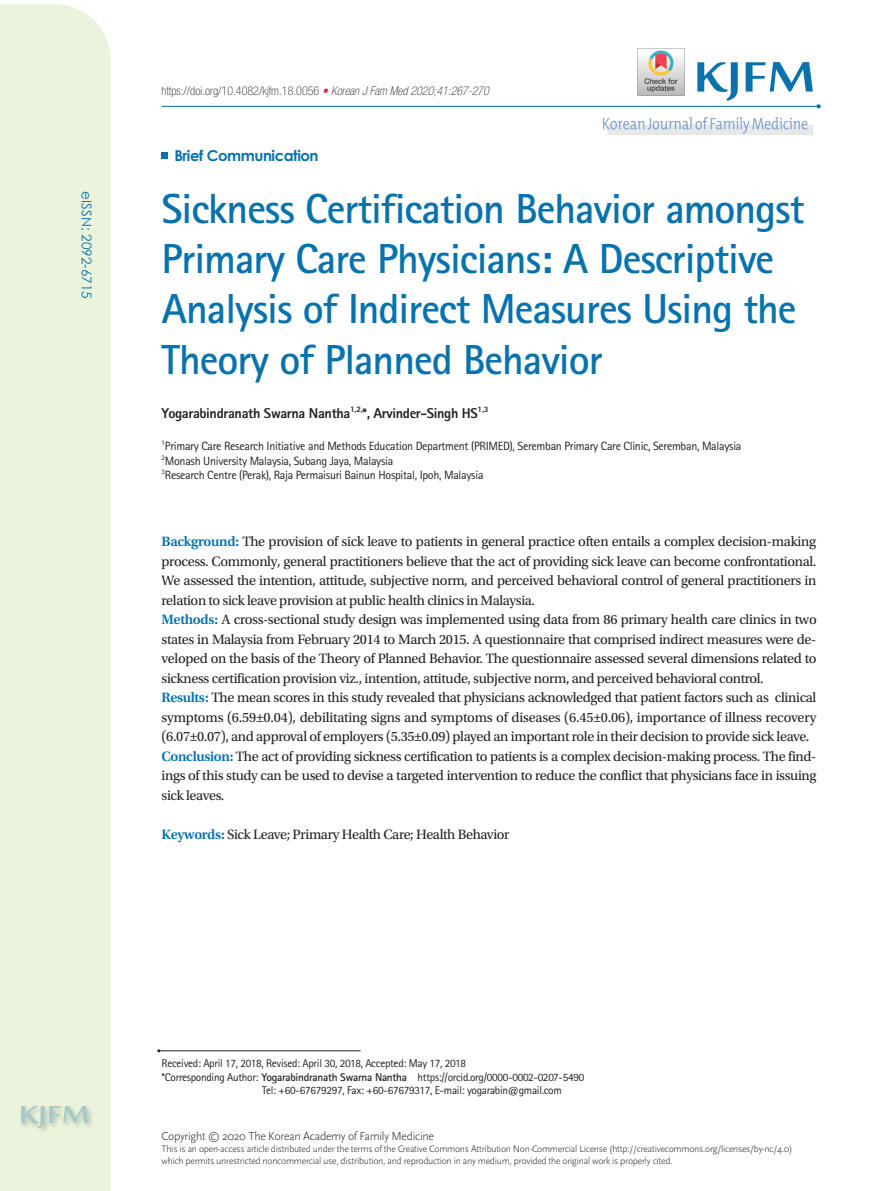
<style>
.page{position:relative;width:893px;height:1191px;background:#fff}
.page>*{position:absolute;margin:0;border:0;box-sizing:border-box;transform-origin:0 0}
.t1{font:700 42px/50.4px "Rotis Sans Serif Std";letter-spacing:-.025em;color:#0872ad}
.t2{font:700 15px "Century Gothic";letter-spacing:-.03em;color:#0872ad}
.t3{font:14.25px/19.5px "Utopia Std";letter-spacing:-.025em;color:#231f20}
.t4{font:800 14.25px "Rotis Sans Serif Std";letter-spacing:-.025em;color:#231f20}
.t5{font:13.5px "Century Gothic";color:#0872ad}
.t6{font:12px/14.4px "Rotis Sans Serif Std";letter-spacing:-.025em;color:#231f20}
.t7{font:100 condensed 12px "Helvetica Neue LT Std";color:#231f20}
.t8{font:300 12px "Scala Sans";letter-spacing:-.025em;color:#231f20}
.t9{font:11.25px "Rotis Sans Serif Std";letter-spacing:-.025em;color:#231f20}
.t10{font:300 9.75px/11.7px "Scala Sans";letter-spacing:-.025em;color:#231f20}
.s1{font-style:italic;color:#e02a30}
.s2{font-style:italic}
.s3{font-weight:600;color:#0872ad}
.s4{font-weight:700}
</style>
<div class="page">
<div style="left:0;top:4px;width:111px;height:1187px;background:#eaf3dc"></div>
<hr style="left:162px;top:106px;width:657px;height:1px;background:#0872ad">
<svg style="left:697px;top:62px;width:124px;height:46px"></svg>
<div style="left:607px;top:125px;width:206px;height:10px;background:#e8e8e9"></div>
<svg style="left:603px;top:117px;width:204px;height:17px"></svg>
<div style="left:19px;top:1103px;width:76px;height:31px;background:#231f20;opacity:.75"></div>
<svg style="left:21px;top:1106px;width:67px;height:22px"></svg>
<hr style="left:159px;top:1050px;width:202px;height:1px;background:#231f20">
<div style="left:162px;top:152px;width:6px;height:7px;background:#0872ad"></div>
<img style="left:638px;top:50px;width:46px;height:46px">
<p class="t5" style="left:96px;top:191px;width:109px;rotate:90deg">eISSN: 2092-6715</p>
<p class="t7" style="left:162px;top:84px;width:329px">https://doi.org/10.4082/kjfm.18.0056 <span class="s1">•</span> <span class="s2">Korean J Fam Med 2020;41:267-270</span></p>
<p class="t2" style="left:174px;top:144px;width:146px">Brief Communication</p>
<h1 class="t1" style="left:162px;top:182px;width:644px">Sickness Certification Behavior amongst Primary Care Physicians: A Descriptive Analysis of Indirect Measures Using the Theory of Planned Behavior</h1>
<p class="t4" style="left:162px;top:404px;width:328px">Yogarabindranath Swarna Nantha<sup>1,2,</sup>*, Arvinder-Singh HS<sup>1,3</sup></p>
<p class="t6" style="left:162px;top:439px;width:581px"><sup>1</sup>Primary Care Research Initiative and Methods Education Department (PRIMED), Seremban Primary Care Clinic, Seremban, Malaysia<br><sup>2</sup>Monash University Malaysia, Subang Jaya, Malaysia<br><sup>3</sup>Research Centre (Perak), Raja Permaisuri Bainun Hospital, Ipoh, Malaysia</p>
<p class="t3" style="left:162px;top:532px;width:657px"><span class="s3">Background:</span> The provision of sick leave to patients in general practice often entails a complex decision-making process. Commonly, general practitioners believe that the act of providing sick leave can become confrontational.<br>We assessed the intention, attitude, subjective norm, and perceived behavioral control of general practitioners in relation to sick leave provision at public health clinics in Malaysia.<br><span class="s3">Methods:</span> A cross-sectional study design was implemented using data from 86 primary health care clinics in two states in Malaysia from February 2014 to March 2015. A questionnaire that comprised indirect measures were de&shy;veloped on the basis of the Theory of Planned Behavior. The questionnaire assessed several dimensions related to sickness certification provision viz., intention, attitude, subjective norm, and perceived behavioral control.<br><span class="s3">Results:</span> The mean scores in this study revealed that physicians acknowledged that patient factors such as clinical symptoms (6.59±0.04), debilitating signs and symptoms of diseases (6.45±0.06), importance of illness recovery (6.07±0.07), and approval of employers (5.35±0.09) played an important role in their decision to provide sick leave.<br><span class="s3">Conclusion:</span> The act of providing sickness certification to patients is a complex decision-making process. The find&shy;ings of this study can be used to devise a targeted intervention to reduce the conflict that physicians face in issuing sick leaves.</p>
<p class="t3" style="left:162px;top:824px;width:349px"><span class="s3">Keywords:</span> Sick Leave; Primary Health Care; Health Behavior</p>
<p class="t9" style="left:162px;top:1057px;width:306px">Received: April 17, 2018, Revised: April 30, 2018, Accepted: May 17, 2018</p>
<p class="t9" style="left:162px;top:1070px;width:424px">*Corresponding Author: <span class="s4">Yogarabindranath Swarna Nantha</span> https://orcid.org/0000-0002-0207-5490</p>
<p class="t9" style="left:262px;top:1084px;width:301px">Tel: +60-67679297, Fax: +60-67679317, E-mail: yogarabin@gmail.com</p>
<p class="t8" style="left:162px;top:1129px;width:274px">Copyright © 2020 The Korean Academy of Family Medicine</p>
<p class="t10" style="left:162px;top:1143px;width:632px">This is an open-access article distributed under the terms of the Creative Commons Attribution Non-Commercial License (http://creativecommons.org/licenses/by-nc/4.0) which permits unrestricted noncommercial use, distribution, and reproduction in any medium, provided the original work is properly cited.</p>
</div>
